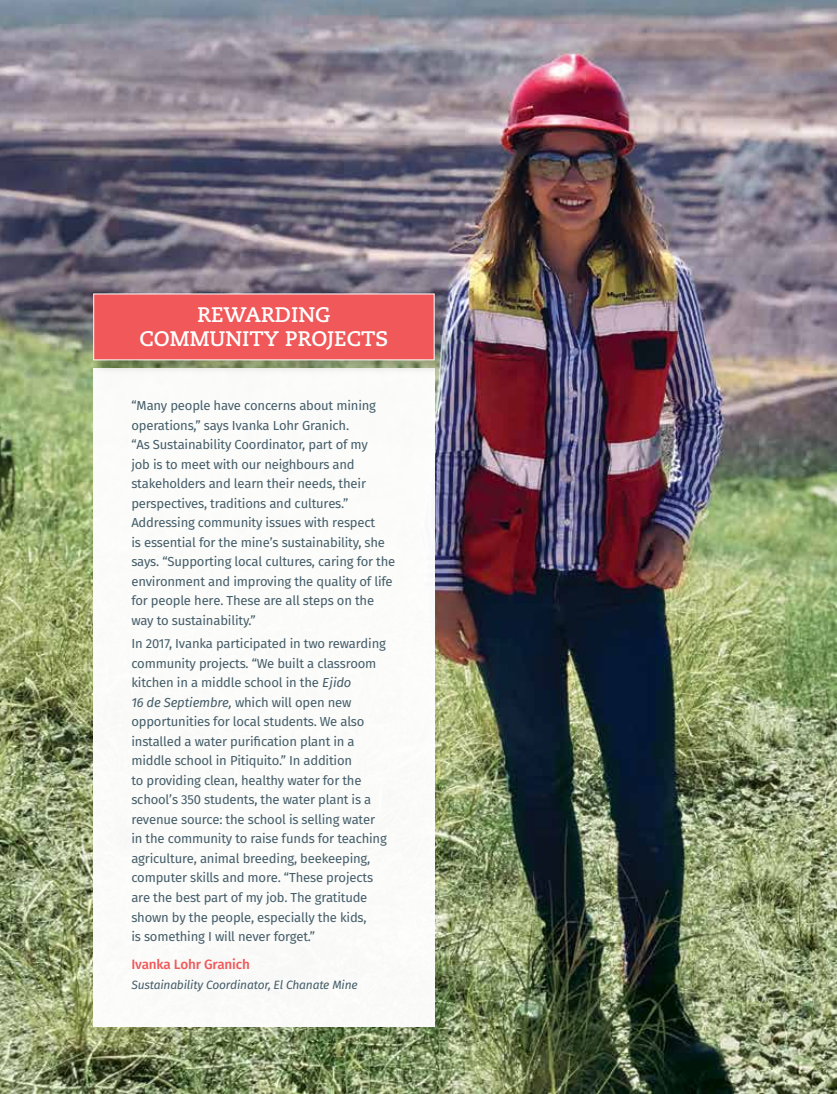
<style>
.page{position:relative;width:837px;height:1094px;background:#fff}
.page>*{position:absolute;margin:0;border:0;box-sizing:border-box;transform-origin:0 0}
.t1{font:700 21px/24px "Caecilia";color:#fff;text-align:center}
.t2{font:500 13.5px "Fira Sans";letter-spacing:-.015em;color:#f15859}
.t3{font:13.05px/19.5px "Fira Sans";letter-spacing:-.015em;color:#445d69}
.t4{font:italic 12px "Fira Sans";letter-spacing:-.015em;color:#445d69}
.s1{font-style:italic}
</style>
<div class="page">
<img style="left:0;top:0;width:837px;height:1094px">
<div style="left:93px;top:368px;width:342px;height:658px;background:#fff"></div>
<div style="left:90px;top:290px;width:359px;height:85px;background:#000;opacity:.2"></div>
<div style="left:93px;top:293px;width:342px;height:67px;background:#f15859"></div>
<h1 class="t1" style="left:140px;top:303px;width:250px">REWARDING<br>COMMUNITY PROJECTS</h1>
<p class="t3" style="left:131px;top:397px;width:266px">“Many people have concerns about mining operations,” says Ivanka Lohr Granich.<br>“As Sustainability Coordinator, part of my<br>job is to meet with our neighbours and stakeholders and learn their needs, their perspectives, traditions and cultures.” Addressing community issues with respect<br>is essential for the mine’s sustainability, she says. “Supporting local cultures, caring for the environment and improving the quality of life for people here. These are all steps on the way to sustainability.”</p>
<p class="t3" style="left:131px;top:635px;width:257px">In 2017, Ivanka participated in two rewarding community projects. “We built a classroom kitchen in a middle school in the <span class="s1">Ejido<br>16 de Septiembre,</span> which will open new opportunities for local students. We also installed a water purification plant in a middle school in Pitiquito.” In addition<br>to providing clean, healthy water for the school’s 350 students, the water plant is a revenue source: the school is selling water in the community to raise funds for teaching agriculture, animal breeding, beekeeping, computer skills and more. “These projects are the best part of my job. The gratitude shown by the people, especially the kids,<br>is something I will never forget.”</p>
<p class="t2" style="left:131px;top:954px;width:120px">Ivanka Lohr Granich</p>
<p class="t4" style="left:131px;top:976px;width:228px">Sustainability Coordinator, El Chanate Mine</p>
</div>
